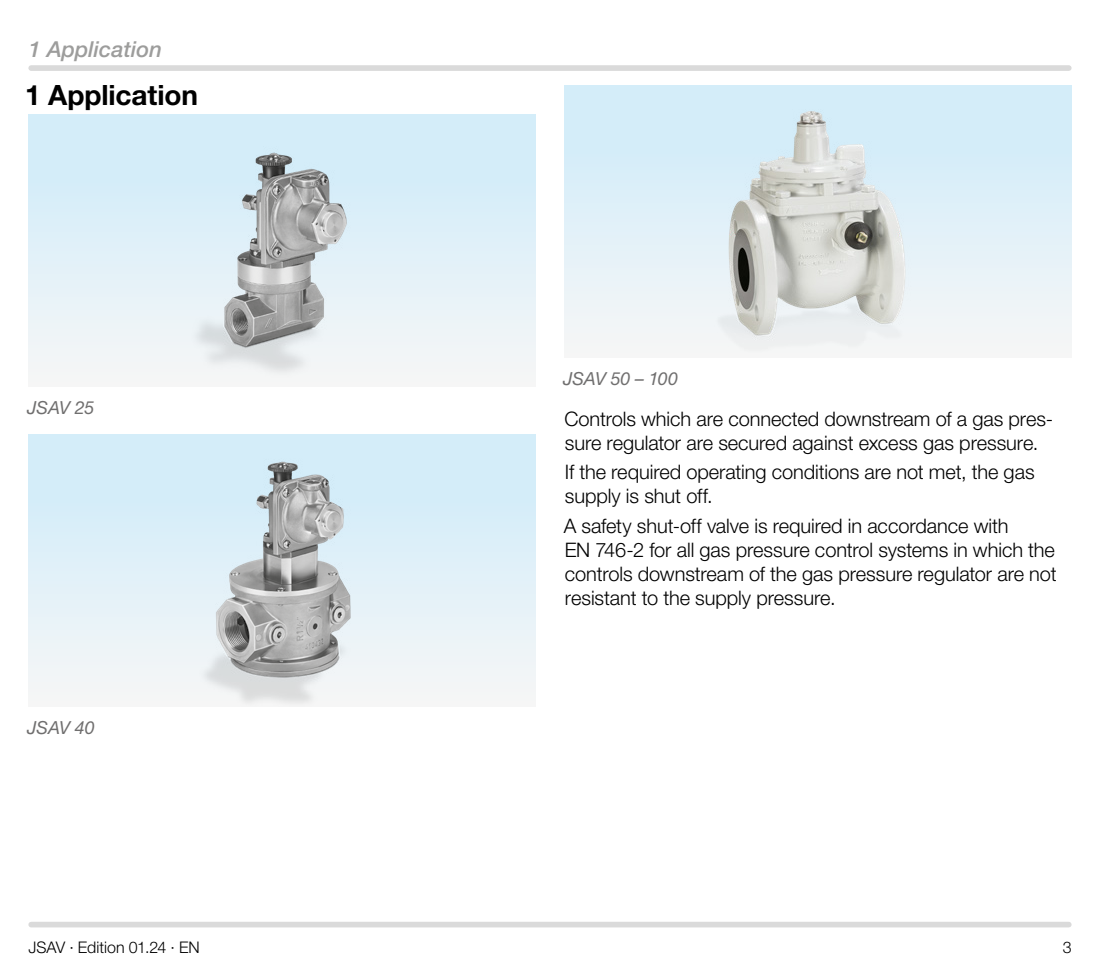
<style>
.page{position:relative;width:1100px;height:970px;background:#fff}
.page>*{position:absolute;margin:0;border:0;box-sizing:border-box;transform-origin:0 0}
.t1{font:700 28px "Helvetica Neue LT Pro";letter-spacing:-.005em;color:#000}
.t2{font:italic 500 22px "Helvetica Neue LT Pro";color:#9d9d9c}
.t3{font:300 20px/24px "Helvetica Neue LT Pro";letter-spacing:-.005em;color:#000}
.t4{font:italic 18px "Helvetica Neue LT Pro";letter-spacing:-.01em;color:#706f6f}
.t5{font:300 16px "Helvetica Neue LT Pro";letter-spacing:-.005em;color:#000}
</style>
<div class="page">
<div style="left:31px;top:921px;width:1038px;height:6px;background:#dadada"></div>
<div style="left:31px;top:65px;width:1038px;height:6px;background:#dadada"></div>
<div style="left:28px;top:114px;width:508px;height:272px;background:linear-gradient(to bottom,#ceebfa,#f5f6f7)"></div>
<img style="left:191px;top:114px;width:182px;height:272px">
<div style="left:28px;top:434px;width:508px;height:272px;background:linear-gradient(to bottom,#ceebfa,#f5f6f7)"></div>
<img style="left:199px;top:434px;width:166px;height:272px">
<div style="left:564px;top:85px;width:507px;height:272px;background:linear-gradient(to bottom,#ceebfa,#f5f6f7)"></div>
<img style="left:704px;top:85px;width:227px;height:272px">
<p class="t2" style="left:28px;top:36px;width:135px">1 Application</p>
<h1 class="t1" style="left:25px;top:78px;width:174px">1 Application</h1>
<p class="t4" style="left:27px;top:396px;width:69px">JSAV 25</p>
<p class="t4" style="left:27px;top:716px;width:69px">JSAV 40</p>
<p class="t4" style="left:563px;top:367px;width:116px">JSAV 50 – 100</p>
<p class="t3" style="left:564px;top:406px;width:490px">Controls which are connected downstream of a gas pres&shy;sure regulator are secured against excess gas pressure.</p>
<p class="t3" style="left:565px;top:460px;width:471px">If the required operating conditions are not met, the gas supply is shut off.</p>
<p class="t3" style="left:564px;top:513px;width:494px">A safety shut-off valve is required in accordance with<br>EN 746-2 for all gas pressure control systems in which the controls downstream of the gas pressure regulator are not resistant to the supply pressure.</p>
<p class="t5" style="left:28px;top:937px;width:173px">JSAV · Edition 01.24 · EN</p>
<p class="t5" style="left:1063px;top:937px;width:10px">3</p>
</div>
